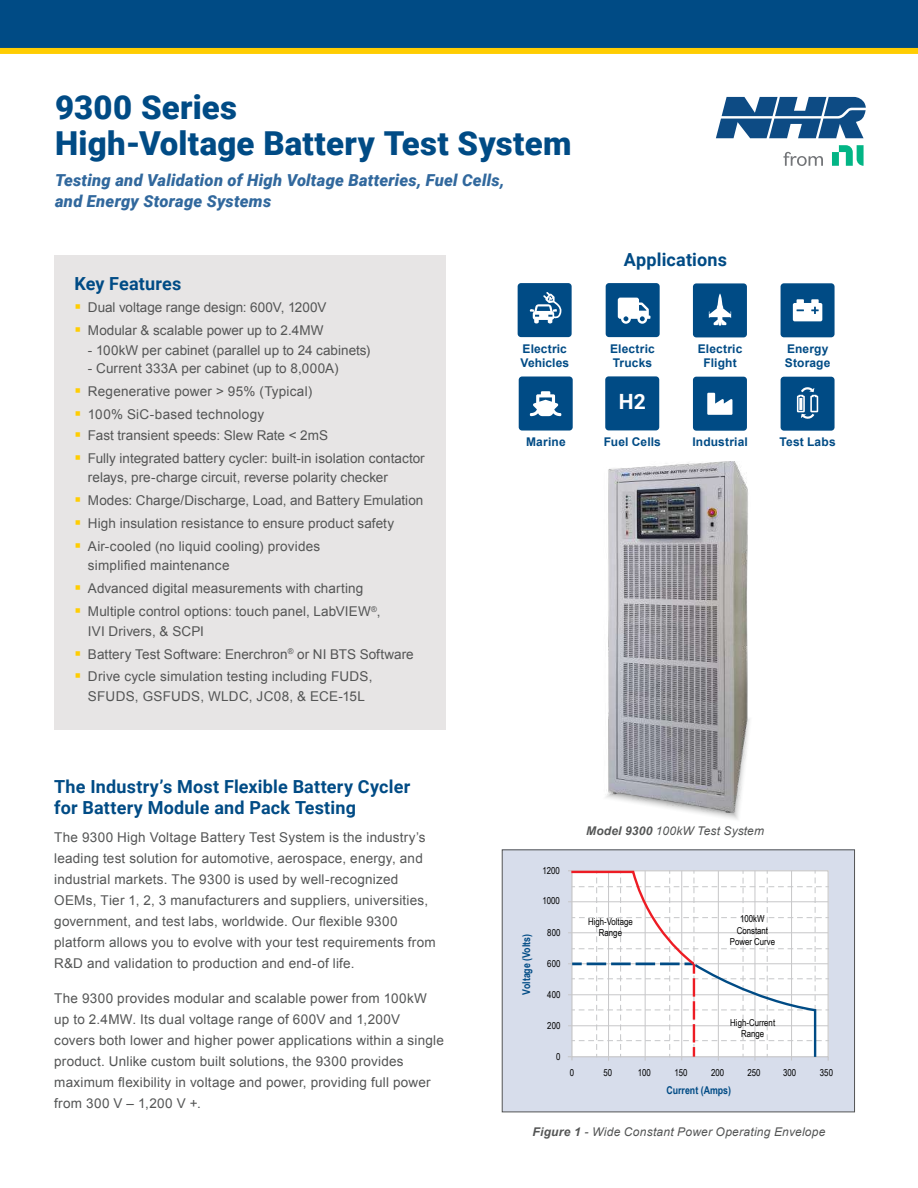
<style>
.page{position:relative;width:918px;height:1188px;background:#fff}
.page>*{position:absolute;margin:0;border:0;box-sizing:border-box;transform-origin:0 0}
.t1{font:900 33px/36px "Roboto";letter-spacing:.005em;color:#004b85}
.t2{font:700 21px "Roboto";color:#fff}
.t3{font:700 18px/21.6px "Roboto";letter-spacing:.01em;color:#004b85}
.t4{font:italic 900 16.5px/21px "Roboto";letter-spacing:.015em;color:#31689d}
.t5{font:13.5px/21px "Arial";letter-spacing:.015em;color:#545555}
.t6{font:700 12px/14.4px "Arial";letter-spacing:.01em;color:#004b85}
.t7{font:italic 12px "Arial";letter-spacing:.02em;color:#545555}
.t8{font:700 10.8px "Arial Narrow";color:#004b85}
.t9{font:9.6px/11.6px "Arial Narrow";color:#000;text-align:center}
.s1{font-weight:700}
</style>
<div class="page">
<svg style="left:832px;top:145px;width:32px;height:21px"></svg>
<svg style="left:783px;top:152px;width:40px;height:14px"></svg>
<svg style="left:716px;top:97px;width:150px;height:41px"></svg>
<div style="left:0;top:0;width:918px;height:50px;background:#004b85"></div>
<div style="left:0;top:48px;width:918px;height:6px;background:#ffcd02"></div>
<svg style="left:700px;top:813px;width:39px;height:7px"></svg>
<img style="left:606px;top:461px;width:144px;height:352px">
<div style="left:502px;top:850px;width:353px;height:262px;background:#d7ddeb"></div>
<svg style="left:568px;top:870px;width:261px;height:191px"></svg>
<div style="left:502px;top:850px;width:353px;height:262px;border:1px solid #545555"></div>
<div style="left:54px;top:256px;width:392px;height:474px;background:#e7e5e5"></div>
<div style="left:606px;top:283px;width:54px;height:54px;background:#004b85;border-radius:3px"></div>
<div style="left:693px;top:283px;width:54px;height:54px;background:#004b85;border-radius:3px"></div>
<div style="left:781px;top:377px;width:54px;height:54px;background:#004b85;border-radius:3px"></div>
<svg style="left:797px;top:387px;width:21px;height:32px"></svg>
<div style="left:519px;top:377px;width:54px;height:54px;background:#004b85;border-radius:3px"></div>
<div style="left:781px;top:283px;width:54px;height:54px;background:#004b85;border-radius:3px"></div>
<div style="left:693px;top:377px;width:54px;height:54px;background:#004b85;border-radius:3px"></div>
<div style="left:605px;top:376px;width:54px;height:54px;background:#004b85;border-radius:3px"></div>
<div style="left:518px;top:283px;width:54px;height:54px;background:#004b85;border-radius:3px"></div>
<svg style="left:529px;top:292px;width:33px;height:31px"></svg>
<svg style="left:618px;top:298px;width:32px;height:26px"></svg>
<svg style="left:709px;top:294px;width:22px;height:32px"></svg>
<svg style="left:530px;top:391px;width:31px;height:25px"></svg>
<svg style="left:793px;top:299px;width:29px;height:22px"></svg>
<svg style="left:707px;top:393px;width:25px;height:22px"></svg>
<h1 class="t1" style="left:55px;top:88px;width:518px">9300 Series<br>High-Voltage Battery Test System</h1>
<p class="t4" style="left:55px;top:169px;width:451px">Testing and Validation of High Voltage Batteries, Fuel Cells, and Energy Storage Systems</p>
<h3 class="t3" style="left:624px;top:248px;width:105px">Applications</h3>
<h3 class="t3" style="left:74px;top:272px;width:108px">Key Features</h3>
<p class="t5" style="left:88px;top:296px;width:240px;line-height:22.8px">Dual voltage range design: 600V, 1200V<br>Modular &amp; scalable power up to 2.4MW</p>
<p class="t5" style="left:88px;top:340px;width:284px">- 100kW per cabinet (parallel up to 24 cabinets)</p>
<p class="t5" style="left:88px;top:357px;width:252px;line-height:22.8px">- Current 333A per cabinet (up to 8,000A)<br>Regenerative power &gt; 95% (Typical)<br>100% SiC-based technology</p>
<p class="t5" style="left:88px;top:424px;width:338px;line-height:22.8px">Fast transient speeds: Slew Rate &lt; 2mS<br>Fully integrated battery cycler: built-in isolation contactor</p>
<p class="t5" style="left:88px;top:466px;width:337px;line-height:22.8px">relays, pre-charge circuit, reverse polarity checker Modes: Charge/Discharge, Load, and Battery Emulation High insulation resistance to ensure product safety Air-cooled (no liquid cooling) provides</p>
<p class="t5" style="left:88px;top:554px;width:294px;line-height:22.8px">simplified maintenance<br>Advanced digital measurements with charting<br>Multiple control options: touch panel, LabVIEW<sup>®</sup>,</p>
<p class="t5" style="left:88px;top:620px;width:327px;line-height:22.8px">IVI Drivers, &amp; SCPI<br>Battery Test Software: Enerchron<sup>®</sup> or NI BTS Software<br>Drive cycle simulation testing including FUDS,</p>
<p class="t5" style="left:88px;top:686px;width:279px">SFUDS, GSFUDS, WLDC, JC08, &amp; ECE-15L</p>
<h3 class="t3" style="left:54px;top:775px;width:358px">The Industry’s Most Flexible Battery Cycler for Battery Module and Pack Testing</h3>
<p class="t5" style="left:54px;top:827px;width:383px">The 9300 High Voltage Battery Test System is the industry’s leading test solution for automotive, aerospace, energy, and industrial markets. The 9300 is used by well-recognized OEMs, Tier 1, 2, 3 manufacturers and suppliers, universities, government, and test labs, worldwide. Our flexible 9300 platform allows you to evolve with your test requirements from R&amp;D and validation to production and end-of life.</p>
<p class="t5" style="left:54px;top:987px;width:391px">The 9300 provides modular and scalable power from 100kW up to 2.4MW. Its dual voltage range of 600V and 1,200V covers both lower and higher power applications within a single product. Unlike custom built solutions, the 9300 provides maximum flexibility in voltage and power, providing full power from 300 V – 1,200 V +.</p>
<p class="t6" style="left:520px;top:342px;width:50px">Electric<br>Vehicles</p>
<p class="t6" style="left:610px;top:342px;width:46px">Electric<br>Trucks</p>
<p class="t6" style="left:698px;top:342px;width:46px;text-align:center">Electric<br>Flight</p>
<p class="t6" style="left:785px;top:342px;width:47px">Energy<br>Storage</p>
<h2 class="t2" style="left:619px;top:387px;width:29px">H2</h2>
<p class="t6" style="left:604px;top:435px;width:59px">Fuel Cells</p>
<p class="t6" style="left:526px;top:435px;width:41px">Marine</p>
<p class="t6" style="left:780px;top:435px;width:58px">Test Labs</p>
<p class="t6" style="left:692px;top:435px;width:57px">Industrial</p>
<p class="t7" style="left:586px;top:823px;width:179px"><span class="s1">Model 9300</span> 100kW Test System</p>
<p class="t8" style="left:518px;top:995px;width:62px;rotate:-90deg">Voltage (Volts)</p>
<p class="t9" style="left:542px;top:865px;width:19px">1200</p>
<p class="t9" style="left:542px;top:895px;width:19px">1000</p>
<p class="t9" style="left:547px;top:927px;width:15px">800</p>
<p class="t9" style="left:547px;top:957px;width:15px">600</p>
<p class="t9" style="left:547px;top:988px;width:15px">400</p>
<p class="t9" style="left:547px;top:1020px;width:15px">200</p>
<p class="t9" style="left:556px;top:1051px;width:6px">0</p>
<p class="t9" style="left:588px;top:915px;width:46px">High-Voltage<br>Range</p>
<p class="t9" style="left:730px;top:913px;width:47px">100kW<br>Constant<br>Power Curve</p>
<p class="t9" style="left:730px;top:1016px;width:46px">High-Current<br>Range</p>
<p class="t9" style="left:711px;top:1067px;width:15px">200</p>
<p class="t9" style="left:748px;top:1067px;width:15px">250</p>
<p class="t9" style="left:570px;top:1067px;width:6px">0</p>
<p class="t9" style="left:604px;top:1067px;width:10px">50</p>
<p class="t9" style="left:638px;top:1067px;width:15px">100</p>
<p class="t9" style="left:674px;top:1067px;width:15px">150</p>
<p class="t9" style="left:783px;top:1067px;width:15px">300</p>
<p class="t9" style="left:820px;top:1067px;width:15px">350</p>
<p class="t8" style="left:666px;top:1082px;width:66px">Current (Amps)</p>
<p class="t7" style="left:532px;top:1124px;width:295px"><span class="s1">Figure 1</span> - Wide Constant Power Operating Envelope</p>
</div>
